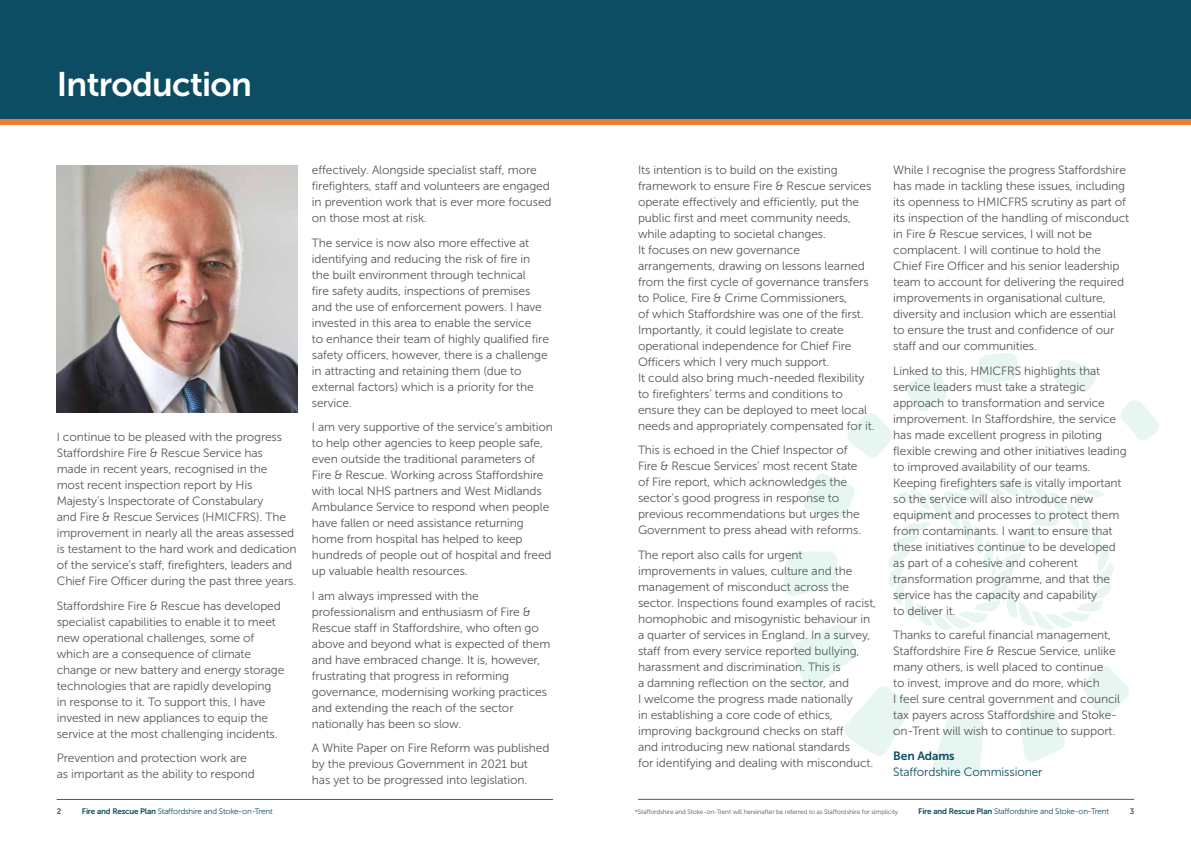
<style>
.page{position:relative;width:1191px;height:842px;background:#fff}
.page>*{position:absolute;margin:0;border:0;box-sizing:border-box;transform-origin:0 0}
.t1{font:34px "Museo Sans 700";letter-spacing:-.02em;color:#fff}
.t2{font:12px/16px "Museo Sans 300";letter-spacing:-.01em;color:#575756}
.t3{font:12px "Museo Sans 300";letter-spacing:-.01em;color:#0d4d63}
.t4{font:12px "Museo Sans 700";letter-spacing:-.01em;color:#0d4d63}
.t5{font:8px "Museo Sans 300";letter-spacing:-.02em;color:#0d4d63}
.t6{font:8px "Museo Sans 700";color:#575756}
.t7{font:6.5px "Museo Sans 300";letter-spacing:-.02em;color:#575756}
.s1{font-family:"Museo Sans 700"}
</style>
<div class="page">
<div style="left:0;top:0;width:1191px;height:125px;background:#0d4d63"></div>
<svg style="left:847px;top:413px;width:45px;height:44px"></svg>
<svg style="left:906px;top:371px;width:41px;height:40px"></svg>
<svg style="left:1054px;top:359px;width:42px;height:33px"></svg>
<svg style="left:978px;top:353px;width:39px;height:31px"></svg>
<svg style="left:1121px;top:400px;width:38px;height:40px"></svg>
<svg style="left:784px;top:474px;width:345px;height:302px"></svg>
<img style="left:57px;top:165px;width:241px;height:247px">
<div style="left:0;top:119px;width:1191px;height:6px;background:#f07e31"></div>
<hr style="left:638px;top:799px;width:496px;height:1px;background:#575756">
<hr style="left:57px;top:799px;width:496px;height:1px;background:#575756">
<h1 class="t1" style="left:57px;top:66px;width:197px">Introduction</h1>
<p class="t2" style="left:57px;top:429px;width:241px">I continue to be pleased with the progress Staffordshire Fire &amp; Rescue Service has<br>made in recent years, recognised in the most recent inspection report by His Majesty’s Inspectorate of Constabulary<br>and Fire &amp; Rescue Services (HMICFRS). The improvement in nearly all the areas assessed is testament to the hard work and dedication of the service’s staff, firefighters, leaders and Chief Fire Officer during the past three years.</p>
<p class="t2" style="left:57px;top:598px;width:229px">Staffordshire Fire &amp; Rescue has developed specialist capabilities to enable it to meet new operational challenges, some of which are a consequence of climate change or new battery and energy storage technologies that are rapidly developing<br>in response to it. To support this, I have invested in new appliances to equip the service at the most challenging incidents.</p>
<p class="t2" style="left:57px;top:750px;width:199px">Prevention and protection work are as important as the ability to respond</p>
<p class="t2" style="left:312px;top:162px;width:241px">effectively. Alongside specialist staff, more firefighters, staff and volunteers are engaged in prevention work that is ever more focused on those most at risk.</p>
<p class="t2" style="left:312px;top:235px;width:238px">The service is now also more effective at identifying and reducing the risk of fire in the built environment through technical<br>fire safety audits, inspections of premises and the use of enforcement powers. I have invested in this area to enable the service<br>to enhance their team of highly qualified fire safety officers, however, there is a challenge in attracting and retaining them (due to external factors) which is a priority for the service.</p>
<p class="t2" style="left:312px;top:419px;width:242px">I am very supportive of the service’s ambition to help other agencies to keep people safe, even outside the traditional parameters of Fire &amp; Rescue. Working across Staffordshire with local NHS partners and West Midlands Ambulance Service to respond when people have fallen or need assistance returning home from hospital has helped to keep hundreds of people out of hospital and freed up valuable health resources.</p>
<p class="t2" style="left:312px;top:587px;width:240px">I am always impressed with the professionalism and enthusiasm of Fire &amp; Rescue staff in Staffordshire, who often go above and beyond what is expected of them and have embraced change. It is, however, frustrating that progress in reforming governance, modernising working practices and extending the reach of the sector nationally has been so slow.</p>
<p class="t2" style="left:312px;top:740px;width:239px">A White Paper on Fire Reform was published by the previous Government in 2021 but<br>has yet to be progressed into legislation.</p>
<p class="t2" style="left:638px;top:162px;width:238px">Its intention is to build on the existing framework to ensure Fire &amp; Rescue services operate effectively and efficiently, put the public first and meet community needs, while adapting to societal changes.<br>It focuses on new governance arrangements, drawing on lessons learned from the first cycle of governance transfers to Police, Fire &amp; Crime Commissioners,<br>of which Staffordshire was one of the first.<br>Importantly, it could legislate to create operational independence for Chief Fire Officers which I very much support.<br>It could also bring much-needed flexibility to firefighters’ terms and conditions to ensure they can be deployed to meet local needs and appropriately compensated for it.</p>
<p class="t2" style="left:638px;top:442px;width:225px">This is echoed in the Chief Inspector of Fire &amp; Rescue Services’ most recent State of Fire report, which acknowledges the sector’s good progress in response to previous recommendations but urges the Government to press ahead with reforms.</p>
<p class="t2" style="left:638px;top:547px;width:240px">The report also calls for urgent improvements in values, culture and the management of misconduct across the sector. Inspections found examples of racist, homophobic and misogynistic behaviour in a quarter of services in England. In a survey, staff from every service reported bullying, harassment and discrimination. This is<br>a damning reflection on the sector, and<br>I welcome the progress made nationally<br>in establishing a core code of ethics, improving background checks on staff<br>and introducing new national standards<br>for identifying and dealing with misconduct.</p>
<p class="t2" style="left:893px;top:162px;width:237px">While I recognise the progress Staffordshire has made in tackling these issues, including its openness to HMICFRS scrutiny as part of its inspection of the handling of misconduct in Fire &amp; Rescue services, I will not be complacent. I will continue to hold the Chief Fire Officer and his senior leadership team to account for delivering the required improvements in organisational culture, diversity and inclusion which are essential to ensure the trust and confidence of our staff and our communities.</p>
<p class="t2" style="left:893px;top:363px;width:235px">Linked to this, HMICFRS highlights that service leaders must take a strategic approach to transformation and service improvement. In Staffordshire, the service has made excellent progress in piloting flexible crewing and other initiatives leading to improved availability of our teams.<br>Keeping firefighters safe is vitally important so the service will also introduce new equipment and processes to protect them from contaminants. I want to ensure that these initiatives continue to be developed as part of a cohesive and coherent transformation programme, and that the service has the capacity and capability<br>to deliver it.</p>
<p class="t2" style="left:893px;top:627px;width:228px">Thanks to careful financial management, Staffordshire Fire &amp; Rescue Service, unlike many others, is well placed to continue<br>to invest, improve and do more, which<br>I feel sure central government and council tax payers across Staffordshire and Stoke&shy;on-Trent will wish to continue to support.</p>
<p class="t4" style="left:893px;top:749px;width:63px">Ben Adams</p>
<p class="t3" style="left:893px;top:765px;width:151px">Staffordshire Commissioner</p>
<p class="t6" style="left:57px;top:807px;width:6px">2</p>
<p class="t5" style="left:82px;top:807px;width:192px"><span class="s1">Fire and Rescue Plan</span> Staffordshire and Stoke-on-Trent</p>
<p class="t7" style="left:635px;top:808px;width:266px">*Staffordshire and Stoke-on-Trent will hereinafter be referred to as Staffordshire for simplicity.</p>
<p class="t5" style="left:918px;top:807px;width:192px"><span class="s1">Fire and Rescue Plan</span> Staffordshire and Stoke-on-Trent</p>
<p class="t6" style="left:1129px;top:807px;width:6px">3</p>
</div>
